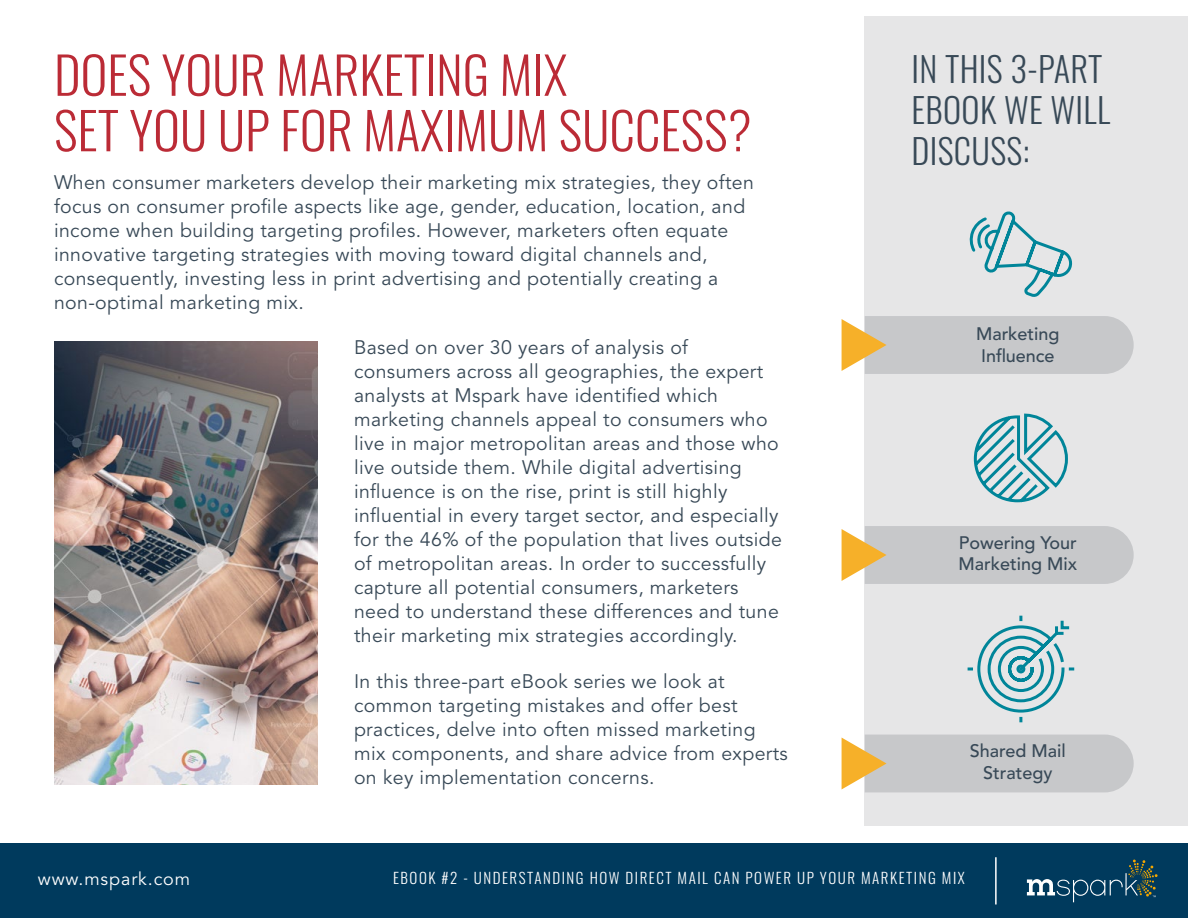
<style>
.page{position:relative;width:1188px;height:918px;background:#fff}
.page>*{position:absolute;margin:0;border:0;box-sizing:border-box;transform-origin:0 0}
.t1{font:300 51px/55.5px "Oswald";color:#bb2b36}
.t2{font:300 34.5px/41.4px "Oswald";letter-spacing:.01em;color:#384957}
.t3{font:19.5px/24px "Avenir LT Std";letter-spacing:.02em;color:#384957}
.t4{font:500 18px/21.6px "Avenir LT Std";color:#384957}
.t5{font:18px "Avenir LT Std";letter-spacing:.05em;color:#fff}
.t6{font:300 15px "Oswald";letter-spacing:.1em;color:#fff}
</style>
<div class="page">
<div style="left:0;top:844px;width:1188px;height:74px;background:#003a5d"></div>
<svg style="left:1027px;top:859px;width:131px;height:43px"></svg>
<hr style="left:995px;top:857px;width:2px;height:47px;background:#fff">
<div style="left:864px;top:16px;width:324px;height:810px;background:#e6e6e7"></div>
<svg style="left:842px;top:735px;width:292px;height:57px;background:#ccc8c0"></svg>
<svg style="left:842px;top:526px;width:292px;height:58px;background:#ccc8c0"></svg>
<svg style="left:842px;top:316px;width:292px;height:58px;background:#ccc8c0"></svg>
<svg style="left:973px;top:413px;width:95px;height:90px"></svg>
<svg style="left:969px;top:617px;width:104px;height:104px"></svg>
<svg style="left:970px;top:211px;width:103px;height:86px"></svg>
<img style="left:54px;top:341px;width:264px;height:443px">
<h1 class="t1" style="left:54px;top:42px;width:699px">DOES YOUR MARKETING MIX<br>SET YOU UP FOR MAXIMUM SUCCESS?</h1>
<p class="t3" style="left:54px;top:171px;width:702px">When consumer marketers develop their marketing mix strategies, they often focus on consumer profile aspects like age, gender, education, location, and income when building targeting profiles. However, marketers often equate innovative targeting strategies with moving toward digital channels and, consequently, investing less in print advertising and potentially creating a non-optimal marketing mix.</p>
<p class="t3" style="left:354px;top:336px;width:430px">Based on over 30 years of analysis of consumers across all geographies, the expert analysts at Mspark have identified which marketing channels appeal to consumers who live in major metropolitan areas and those who live outside them. While digital advertising influence is on the rise, print is still highly influential in every target sector, and especially for the 46% of the population that lives outside of metropolitan areas. In order to successfully capture all potential consumers, marketers need to understand these differences and tune their marketing mix strategies accordingly.</p>
<p class="t3" style="left:354px;top:670px;width:435px">In this three-part eBook series we look at common targeting mistakes and offer best practices, delve into often missed marketing mix components, and share advice from experts on key implementation concerns.</p>
<h2 class="t2" style="left:911px;top:44px;width:200px">IN THIS 3-PART<br>EBOOK WE WILL<br>DISCUSS:</h2>
<p class="t4" style="left:976px;top:324px;width:85px">Marketing<br>Influence</p>
<p class="t4" style="left:959px;top:532px;width:120px">Powering Your<br>Marketing Mix</p>
<p class="t4" style="left:970px;top:741px;width:97px;text-align:center">Shared Mail<br>Strategy</p>
<p class="t5" style="left:38px;top:869px;width:154px">www.mspark.com</p>
<p class="t6" style="left:393px;top:864px;width:573px">EBOOK #2 - UNDERSTANDING HOW DIRECT MAIL CAN POWER UP YOUR MARKETING MIX</p>
</div>
